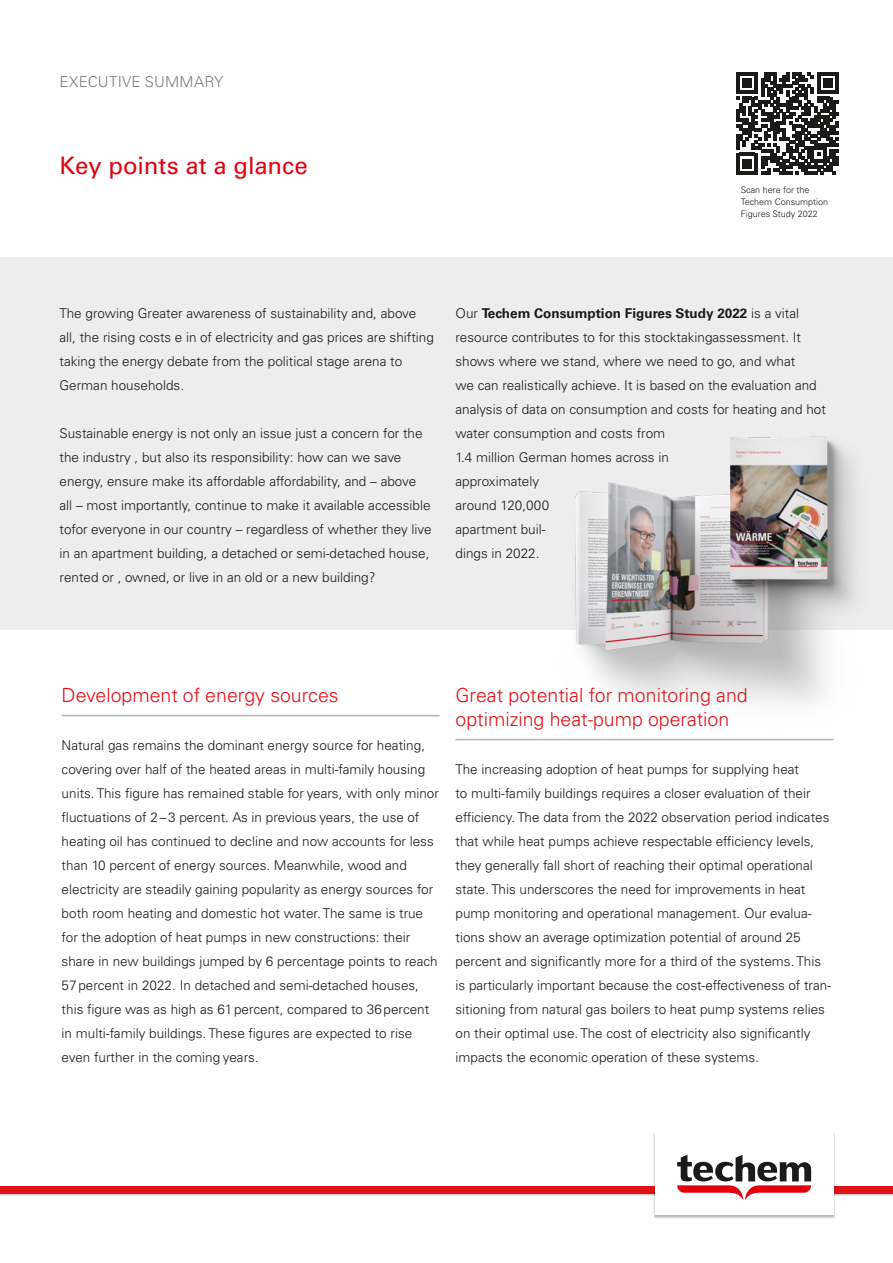
<style>
.page{position:relative;width:893px;height:1263px;background:#fff}
.page>*{position:absolute;margin:0;border:0;box-sizing:border-box;transform-origin:0 0}
.t1{font:24px "Univers LT Std";letter-spacing:-.005em;color:#e3000f}
.t2{font:300 19.5px/24px "Univers LT Pro 45";color:#e21118}
.t3{font:300 15px "Univers LT Pro 45";letter-spacing:.015em;color:#7b7b7a}
.t4{font:300 13.5px/24px "Univers LT Pro 45";color:#1a1a18}
.t5{font:700 13.5px "Univers LT Pro 65";color:#1a1a18}
.t6{font:300 9px/12px "Univers LT Pro 45";color:#1a1a18}
.s1{font-family:"Univers LT Pro 45";font-weight:300}
</style>
<div class="page">
<div style="left:0;top:257px;width:893px;height:373px;background:#ededed"></div>
<div style="left:0;top:1186px;width:893px;height:10px;background:#1a1a18;opacity:.3"></div>
<div style="left:0;top:1186px;width:893px;height:7px;background:#e21118"></div>
<div style="left:653px;top:1132px;width:182px;height:86px;background:#1a1a18;opacity:.3"></div>
<div style="left:655px;top:1132px;width:178px;height:83px;background:#fff"></div>
<svg style="left:677px;top:1155px;width:134px;height:45px"></svg>
<hr style="left:62px;top:715px;width:378px;height:1px;background:#b2b2b2">
<hr style="left:455px;top:739px;width:378px;height:1px;background:#b2b2b2">
<img style="left:456px;top:436px;width:400px;height:305px">
<svg style="left:736px;top:72px;width:103px;height:103px"></svg>
<p class="t3" style="left:60px;top:72px;width:165px">EXECUTIVE SUMMARY</p>
<h1 class="t1" style="left:60px;top:151px;width:250px">Key points at a glance</h1>
<p class="t6" style="left:741px;top:183px;width:89px">Scan here for the<br>Techem Consumption<br>Figures Study 2022</p>
<p class="t4" style="left:60px;top:301px;width:376px">The growing Greater awareness of sustainability and, above all, the rising costs e in of electricity and gas prices are shifting taking the energy debate from the political stage arena to German households.</p>
<p class="t4" style="left:60px;top:421px;width:373px">Sustainable energy is not only an issue just a concern for the the industry , but also its responsibility: how can we save energy, ensure make its affordable affordability, and – above all – most importantly, continue to make it available accessible tofor everyone in our country – regardless of whether they live in an apartment building, a detached or semi-detached house, rented or , owned, or live in an old or a new building?</p>
<p class="t5" style="left:455px;top:304px;width:345px"><span class="s1">Our</span> Techem Consumption Figures Study 2022 <span class="s1">is a vital</span></p>
<p class="t4" style="left:455px;top:325px;width:372px">resource contributes to for this stocktakingassessment. It shows where we stand, where we need to go, and what<br>we can realistically achieve. It is based on the evaluation and analysis of data on consumption and costs for heating and hot water consumption and costs from<br>1.4 million German homes across in<br>approximately<br>around 120,000<br>apartment buil-<br>dings in 2022.</p>
<h2 class="t2" style="left:62px;top:683px;width:278px">Development of energy sources</h2>
<p class="t4" style="left:62px;top:733px;width:379px">Natural gas remains the dominant energy source for heating, covering over half of the heated areas in multi-family housing units. This figure has remained stable for years, with only minor fluctuations of 2–3 percent. As in previous years, the use of heating oil has continued to decline and now accounts for less than 10 percent of energy sources. Meanwhile, wood and electricity are steadily gaining popularity as energy sources for both room heating and domestic hot water. The same is true for the adoption of heat pumps in new constructions: their share in new buildings jumped by 6 percentage points to reach 57percent in 2022. In detached and semi-detached houses, this figure was as high as 61percent, compared to 36percent in multi-family buildings. These figures are expected to rise even further in the coming years.</p>
<h2 class="t2" style="left:455px;top:683px;width:294px">Great potential for monitoring and optimizing heat-pump operation</h2>
<p class="t4" style="left:455px;top:757px;width:377px">The increasing adoption of heat pumps for supplying heat<br>to multi-family buildings requires a closer evaluation of their efficiency. The data from the 2022 observation period indicates that while heat pumps achieve respectable efficiency levels, they generally fall short of reaching their optimal operational state. This underscores the need for improvements in heat pump monitoring and operational management. Our evalua&shy;tions show an average optimization potential of around 25 percent and significantly more for a third of the systems. This is particularly important because the cost-effectiveness of tran&shy;sitioning from natural gas boilers to heat pump systems relies on their optimal use. The cost of electricity also significantly impacts the economic operation of these systems.</p>
</div>
